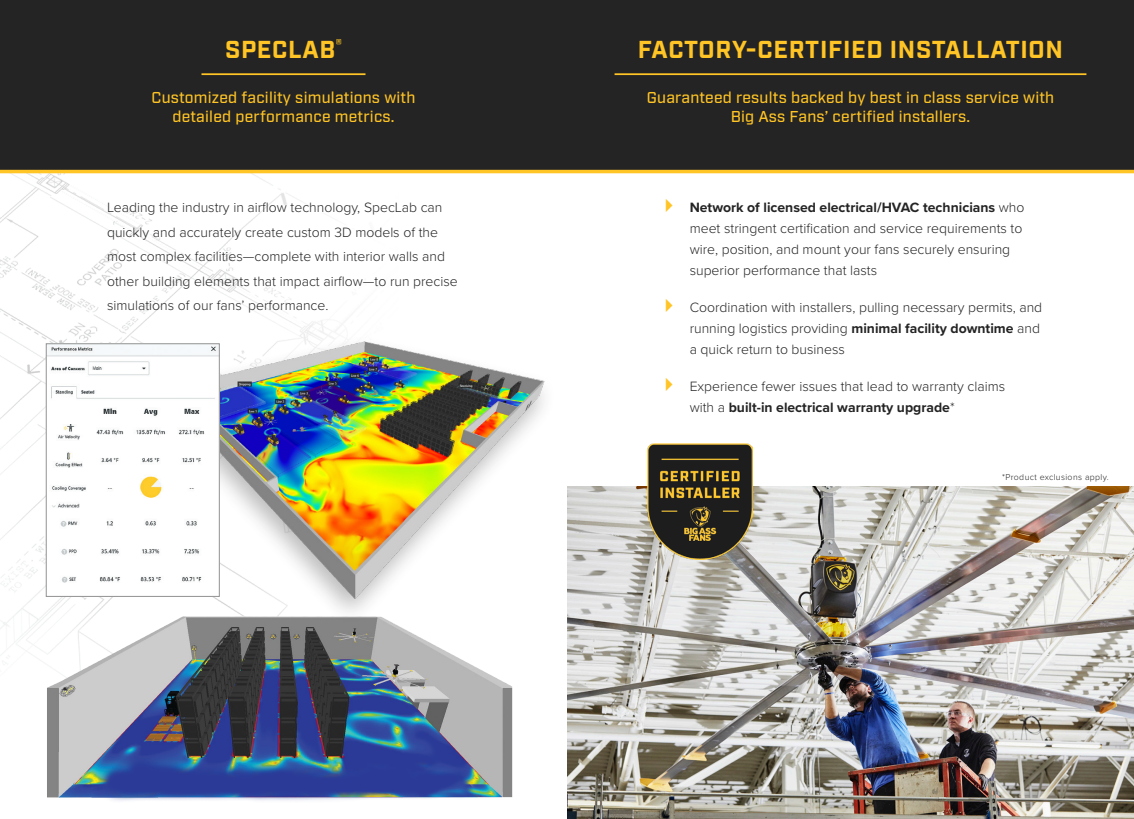
<style>
.page{position:relative;width:1134px;height:819px;background:#fff}
.page>*{position:absolute;margin:0;border:0;box-sizing:border-box;transform-origin:0 0}
.H5-Underlined_RP{font:700 24.5px "Industry";letter-spacing:.03em;color:#ffc425}
.body_RP{font:500 15.75px/18.9px "Industry";letter-spacing:.015em;color:#ffc425;text-align:center}
.t1{font:300 14px/21px "Proxima Nova";color:#242424}
.Cutsheet_Front_body{font:300 8.75px "Proxima Nova";letter-spacing:.04em;color:#242424}
.s1{font-weight:700}
</style>
<div class="page">
<img style="left:0;top:173px;width:567px;height:486px">
<img style="left:39px;top:610px;width:489px;height:191px">
<div style="left:0;top:0;width:567px;height:172px;background:#242424"></div>
<div style="left:567px;top:0;width:567px;height:172px;background:#242424"></div>
<hr style="left:201px;top:73px;width:165px;height:2px;background:#ffc425">
<hr style="left:615px;top:73px;width:471px;height:2px;background:#ffc425">
<hr style="left:567px;top:170px;width:567px;height:3px;background:#ffc425">
<hr style="left:0;top:170px;width:567px;height:3px;background:#ffc425">
<div style="left:149px;top:335px;width:409px;height:291px;background:#242424;opacity:.3"></div>
<img style="left:135px;top:336px;width:410px;height:269px">
<img style="left:48px;top:345px;width:170px;height:250px">
<div style="left:46px;top:343px;width:174px;height:254px;border:1px solid #929292"></div>
<img style="left:567px;top:486px;width:567px;height:333px">
<img style="left:647px;top:443px;width:105px;height:116px">
<p class="H5-Underlined_RP" style="left:225px;top:34px;width:119px">SPECLAB<sup>®</sup></p>
<p class="body_RP" style="left:152px;top:89px;width:265px">Customized facility simulations with detailed performance metrics.</p>
<p class="H5-Underlined_RP" style="left:638px;top:34px;width:427px">FACTORY-CERTIFIED INSTALLATION</p>
<p class="body_RP" style="left:647px;top:89px;width:409px">Guaranteed results backed by best in class service with<br>Big Ass Fans’ certified installers.</p>
<p class="t1" style="left:107px;top:195px;width:352px;line-height:24.5px">Leading the industry in airflow technology, SpecLab can quickly and accurately create custom 3D models of the most complex facilities—complete with interior walls and other building elements that impact airflow—to run precise simulations of our fans’ performance.</p>
<p class="t1" style="left:690px;top:196px;width:336px"><span class="s1">Network of licensed electrical/HVAC technicians</span> who meet stringent certification and service requirements to wire, position, and mount your fans securely ensuring superior performance that lasts</p>
<p class="t1" style="left:690px;top:296px;width:354px">Coordination with installers, pulling necessary permits, and running logistics providing <span class="s1">minimal facility downtime</span> and a quick return to business</p>
<p class="t1" style="left:690px;top:375px;width:317px">Experience fewer issues that lead to warranty claims with a <span class="s1">built-in electrical warranty upgrade</span>*</p>
<p class="Cutsheet_Front_body" style="left:1002px;top:470px;width:108px">*Product exclusions apply.</p>
</div>
